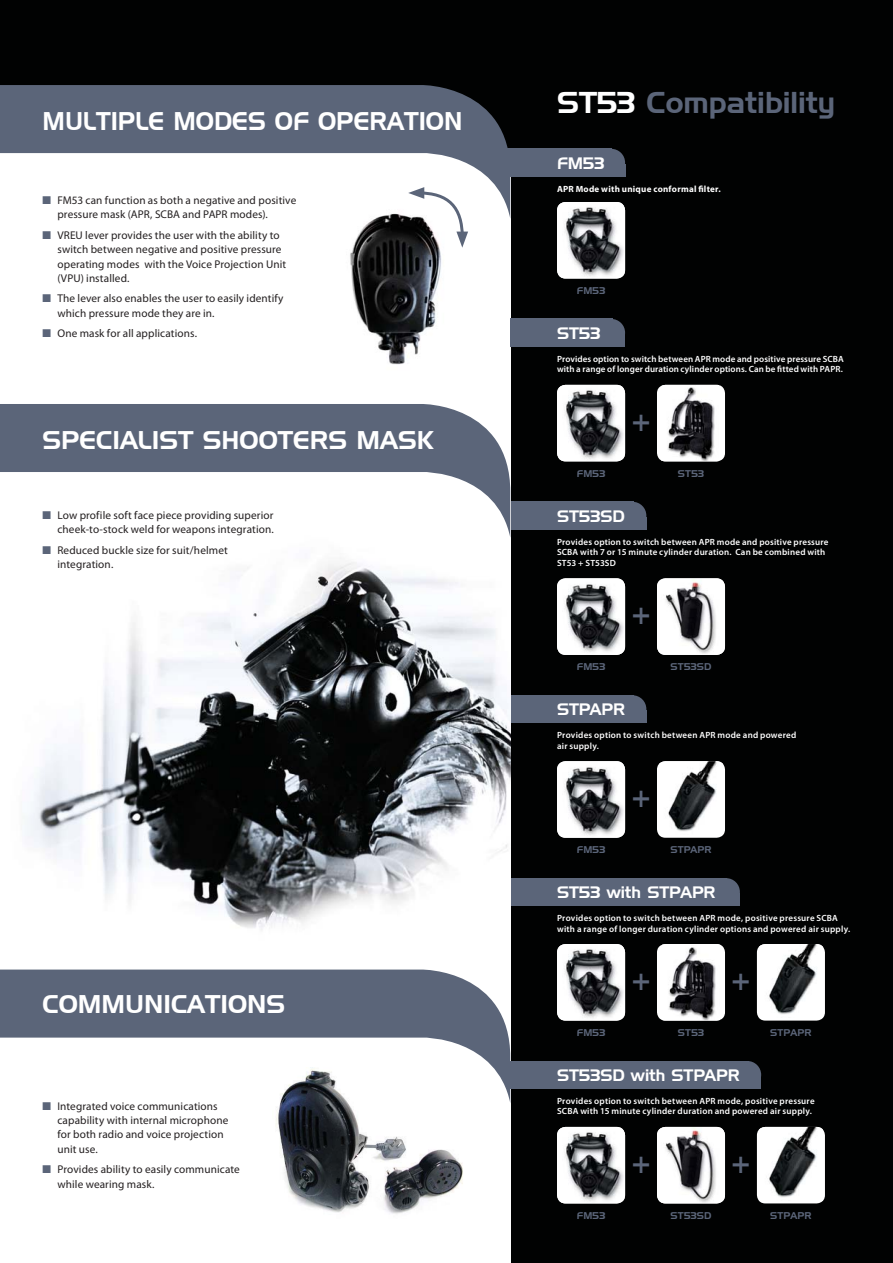
<style>
.page{position:relative;width:893px;height:1263px;background:#010202}
.page>*{position:absolute;margin:0;border:0;box-sizing:border-box;transform-origin:0 0}
.t1{font:30px "Hanzel Normal";color:#5b6579}
.t2{font:28.2px "Hanzel Normal";color:#5b6579}
.t3{font:25.5px "Hanzel Normal";color:#fff}
.t4{font:25.5px "Hanzel Normal";color:#fff;scale:.95 1}
.t5{font:16.5px "Hanzel Normal";color:#fff}
.t6{font:11.25px/14.2px "Myriad Pro";letter-spacing:.01em;color:#231f20}
.t7{font:9.75px "Hanzel Normal";letter-spacing:.015em;color:#5b6579}
.t8{font:600 9px/10.5px "Myriad Pro";letter-spacing:.02em;color:#fff}
.t9{font:700 9px "Myriad Pro";letter-spacing:.025em;color:#fff}
.s1{color:#5b6579}
.s2{color:#fff}
</style>
<div class="page">
<div style="left:0;top:149px;width:451px;height:1114px;background:#fff"></div>
<div style="left:132px;top:153px;width:378px;height:1110px;background:#fff"></div>
<img style="left:557px;top:1127px;width:68px;height:76px;border-radius:9px">
<div style="left:757px;top:1127px;width:68px;height:76px;background:#fff;border-radius:9px"></div>
<img style="left:759px;top:1127px;width:64px;height:70px">
<div style="left:510px;top:1061px;width:238px;height:17px;background:#5b6579"></div>
<div style="left:510px;top:1076px;width:251px;height:13px;background:#5b6579"></div>
<div style="left:733px;top:1061px;width:28px;height:28px;background:#5b6579;border-radius:50%"></div>
<img style="left:557px;top:944px;width:68px;height:76px;border-radius:9px">
<div style="left:657px;top:944px;width:68px;height:76px;background:#fff;border-radius:9px"></div>
<img style="left:662px;top:944px;width:58px;height:76px">
<div style="left:757px;top:944px;width:68px;height:76px;background:#fff;border-radius:9px"></div>
<img style="left:759px;top:944px;width:64px;height:70px">
<div style="left:510px;top:878px;width:217px;height:17px;background:#5b6579"></div>
<div style="left:510px;top:893px;width:230px;height:13px;background:#5b6579"></div>
<div style="left:712px;top:878px;width:28px;height:28px;background:#5b6579;border-radius:50%"></div>
<img style="left:657px;top:1127px;width:68px;height:76px;border-radius:9px">
<img style="left:657px;top:578px;width:68px;height:77px;border-radius:9px">
<img style="left:557px;top:578px;width:68px;height:77px;border-radius:9px">
<div style="left:510px;top:502px;width:124px;height:17px;background:#5b6579"></div>
<div style="left:510px;top:517px;width:136px;height:12px;background:#5b6579"></div>
<div style="left:619px;top:502px;width:27px;height:27px;background:#5b6579;border-radius:50%"></div>
<img style="left:557px;top:761px;width:68px;height:77px;border-radius:9px">
<div style="left:657px;top:761px;width:68px;height:77px;background:#fff;border-radius:9px"></div>
<img style="left:659px;top:761px;width:64px;height:70px">
<div style="left:510px;top:695px;width:124px;height:17px;background:#5b6579"></div>
<div style="left:510px;top:710px;width:136px;height:13px;background:#5b6579"></div>
<div style="left:619px;top:695px;width:27px;height:28px;background:#5b6579;border-radius:50%"></div>
<img style="left:557px;top:385px;width:68px;height:76px;border-radius:9px">
<div style="left:510px;top:319px;width:102px;height:17px;background:#5b6579"></div>
<div style="left:510px;top:334px;width:115px;height:13px;background:#5b6579"></div>
<div style="left:597px;top:319px;width:28px;height:28px;background:#5b6579;border-radius:50%"></div>
<div style="left:657px;top:385px;width:68px;height:76px;background:#fff;border-radius:9px"></div>
<img style="left:661px;top:385px;width:54px;height:76px">
<svg style="left:0;top:85px;width:510px;height:132px;fill:#5b6579"></svg>
<img style="left:557px;top:202px;width:68px;height:77px;border-radius:9px">
<div style="left:506px;top:149px;width:106px;height:17px;background:#5b6579"></div>
<div style="left:506px;top:164px;width:119px;height:12px;background:#5b6579"></div>
<div style="left:597px;top:149px;width:28px;height:27px;background:#5b6579;border-radius:50%"></div>
<img style="left:276px;top:1103px;width:187px;height:111px">
<img style="left:23px;top:562px;width:487px;height:368px">
<svg style="left:0;top:404px;width:510px;height:132px;fill:#5b6579"></svg>
<svg style="left:0;top:969px;width:510px;height:134px;fill:#5b6579"></svg>
<img style="left:306px;top:187px;width:135px;height:178px">
<svg style="left:408px;top:187px;width:60px;height:61px"></svg>
<h3 class="t4" style="left:43px;top:106px;width:443px">MULTIPLE MODES OF OPERATION</h3>
<p class="t6" style="left:57px;top:194px;width:240px;text-indent:-15px"><span class="s1">■</span> FM53 can function as both a negative and positive pressure mask (APR, SCBA and PAPR modes).</p>
<p class="t6" style="left:57px;top:229px;width:230px;text-indent:-15px"><span class="s1">■</span> VREU lever provides the user with the ability to switch between negative and positive pressure operating modes with the Voice Projection Unit (VPU) installed.</p>
<p class="t6" style="left:57px;top:293px;width:228px;text-indent:-15px"><span class="s1">■</span> The lever also enables the user to easily identify which pressure mode they are in.</p>
<p class="t6" style="left:43px;top:328px;width:156px"><span class="s1">■</span> One mask for all applications.</p>
<h3 class="t3" style="left:43px;top:425px;width:392px">SPECIALIST SHOOTERS MASK</h3>
<p class="t6" style="left:43px;top:509px;width:233px;text-align:right"><span class="s1">■</span> Low profile soft face piece providing superior cheek-to-stock weld for weapons integration.</p>
<p class="t6" style="left:57px;top:544px;width:172px;text-indent:-15px"><span class="s1">■</span> Reduced buckle size for suit/helmet integration.</p>
<h3 class="t3" style="left:43px;top:989px;width:244px">COMMUNICATIONS</h3>
<p class="t6" style="left:57px;top:1100px;width:173px;text-indent:-15px"><span class="s1">■</span> Integrated voice communications capability with internal microphone for both radio and voice projection unit use.</p>
<p class="t6" style="left:57px;top:1163px;width:184px;text-indent:-15px"><span class="s1">■</span> Provides ability to easily communicate while wearing mask.</p>
<h1 class="t1" style="left:557px;top:85px;width:280px"><span class="s2">ST53</span> Compatibility</h1>
<h3 class="t5" style="left:557px;top:153px;width:49px">FM53</h3>
<p class="t9" style="left:557px;top:185px;width:165px">APR Mode with unique conformal filter.</p>
<p class="t7" style="left:577px;top:285px;width:30px">FM53</p>
<h3 class="t5" style="left:557px;top:323px;width:45px">ST53</h3>
<p class="t8" style="left:557px;top:354px;width:288px">Provides option to switch between APR mode and positive pressure SCBA with a range of longer duration cylinder options. Can be fitted with PAPR.</p>
<h2 class="t2" style="left:630px;top:404px;width:24px">+</h2>
<p class="t7" style="left:577px;top:468px;width:30px">FM53</p>
<h3 class="t5" style="left:557px;top:506px;width:69px">ST53SD</h3>
<p class="t7" style="left:678px;top:468px;width:28px">ST53</p>
<p class="t8" style="left:557px;top:537px;width:273px">Provides option to switch between APR mode and positive pressure<br>SCBA with 7 or 15 minute cylinder duration. Can be combined with<br>ST53 + ST53SD</p>
<h2 class="t2" style="left:630px;top:597px;width:24px">+</h2>
<p class="t7" style="left:577px;top:661px;width:30px">FM53</p>
<h3 class="t5" style="left:557px;top:699px;width:70px">STPAPR</h3>
<p class="t7" style="left:671px;top:661px;width:42px">ST53SD</p>
<p class="t8" style="left:557px;top:731px;width:241px">Provides option to switch between APR mode and powered air supply.</p>
<h2 class="t2" style="left:630px;top:780px;width:24px">+</h2>
<p class="t7" style="left:577px;top:844px;width:30px">FM53</p>
<p class="t7" style="left:670px;top:844px;width:43px">STPAPR</p>
<h3 class="t5" style="left:557px;top:882px;width:160px">ST53 with STPAPR</h3>
<p class="t8" style="left:557px;top:914px;width:295px">Provides option to switch between APR mode, positive pressure SCBA with a range of longer duration cylinder options and powered air supply.</p>
<h2 class="t2" style="left:630px;top:963px;width:24px">+</h2>
<h2 class="t2" style="left:730px;top:963px;width:24px">+</h2>
<p class="t7" style="left:577px;top:1027px;width:30px">FM53</p>
<p class="t7" style="left:678px;top:1027px;width:28px">ST53</p>
<p class="t7" style="left:770px;top:1027px;width:43px">STPAPR</p>
<h3 class="t5" style="left:557px;top:1065px;width:184px">ST53SD with STPAPR</h3>
<p class="t8" style="left:557px;top:1096px;width:259px">Provides option to switch between APR mode, positive pressure<br>SCBA with 15 minute cylinder duration and powered air supply.</p>
<h2 class="t2" style="left:630px;top:1146px;width:24px">+</h2>
<h2 class="t2" style="left:730px;top:1146px;width:24px">+</h2>
<p class="t7" style="left:577px;top:1210px;width:30px">FM53</p>
<p class="t7" style="left:770px;top:1210px;width:43px">STPAPR</p>
<p class="t7" style="left:671px;top:1210px;width:42px">ST53SD</p>
</div>
